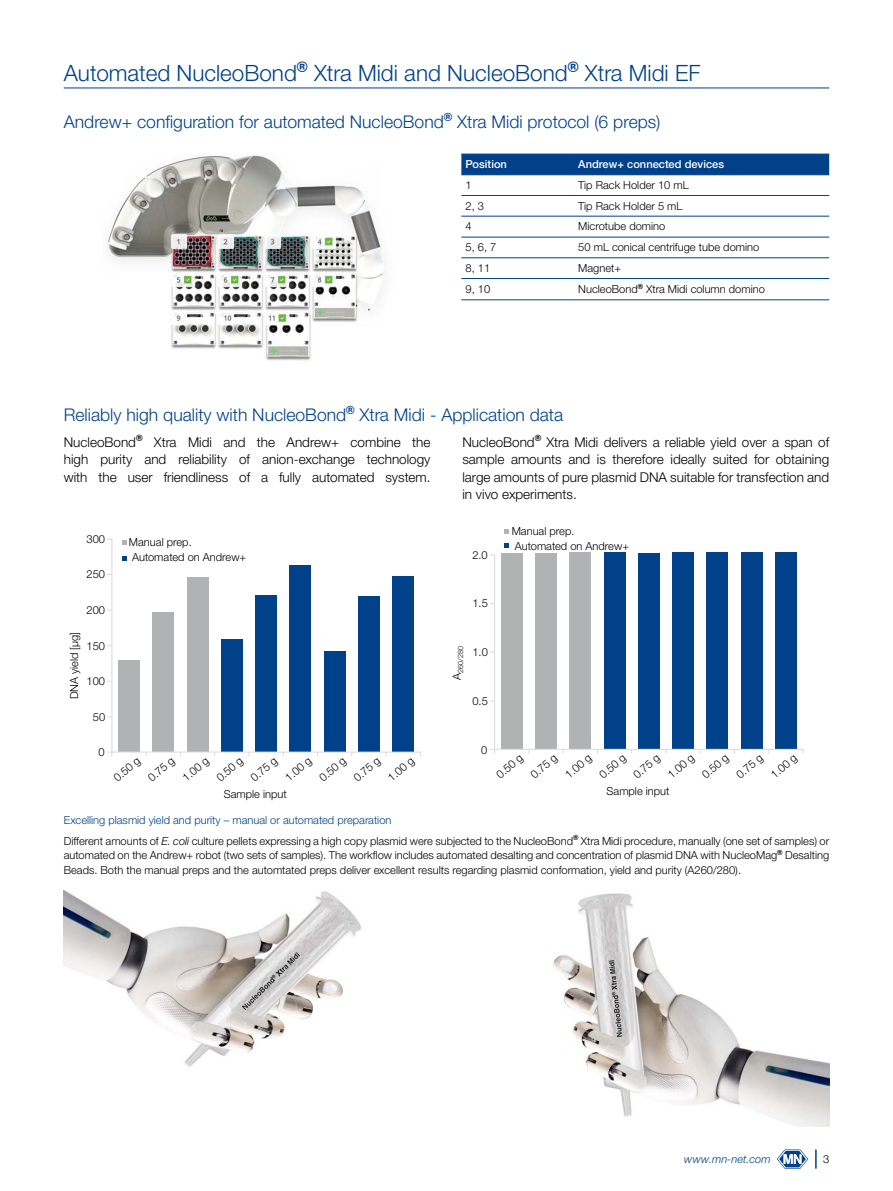
<style>
.page{position:relative;width:893px;height:1191px;background:#fff}
.page>*{position:absolute;margin:0;border:0;box-sizing:border-box;transform-origin:0 0}
.t1{font:300 22.5px "Helvetica Neue LTW1 G";color:#004189}
.t2{font:300 17.55px "Helvetica Neue LTW1 G";color:#004189}
.t3{font:300 13.5px/17.5px "Helvetica Neue LTW1 G";color:#000;text-align:justify}
.t4{font:300 11.1px/14.4px "Helvetica Neue LTW1 G";color:#000}
.t5{font:500 11.1px "Helvetica Neue LTW1 G";color:#fff}
.t6{font:italic 300 11.1px "Helvetica Neue LTW1 G";color:#004189}
.t7{font:300 7.2px "Helvetica Neue LTW1 G";color:#000}
.s1{color:#004189}
.s2{font-style:italic}
</style>
<div class="page">
<hr style="left:64px;top:88px;width:765px;height:1px;background:#004189">
<svg style="left:815px;top:1149px;width:2px;height:19px"></svg>
<svg style="left:777px;top:1149px;width:31px;height:19px"></svg>
<div style="left:461px;top:155px;width:368px;height:19px;background:#004189"></div>
<hr style="left:461px;top:237px;width:113px;height:1px;background:#004189">
<hr style="left:574px;top:237px;width:255px;height:1px;background:#004189">
<hr style="left:461px;top:257px;width:113px;height:1px;background:#004189">
<hr style="left:574px;top:257px;width:255px;height:1px;background:#004189">
<hr style="left:461px;top:278px;width:113px;height:1px;background:#004189">
<hr style="left:574px;top:278px;width:255px;height:1px;background:#004189">
<hr style="left:461px;top:154px;width:113px;height:1px;background:#004189">
<hr style="left:574px;top:154px;width:255px;height:1px;background:#004189">
<hr style="left:461px;top:216px;width:113px;height:1px;background:#004189">
<hr style="left:574px;top:216px;width:255px;height:1px;background:#004189">
<hr style="left:461px;top:299px;width:113px;height:1px;background:#004189">
<hr style="left:574px;top:299px;width:255px;height:1px;background:#004189">
<hr style="left:461px;top:174px;width:113px;height:1px;background:#004189">
<hr style="left:574px;top:174px;width:255px;height:1px;background:#004189">
<hr style="left:461px;top:195px;width:113px;height:1px;background:#004189">
<hr style="left:574px;top:195px;width:255px;height:1px;background:#004189">
<div style="left:118px;top:660px;width:22px;height:91px;background:#b1b2b3"></div>
<div style="left:153px;top:612px;width:21px;height:139px;background:#b1b2b3"></div>
<div style="left:187px;top:577px;width:21px;height:174px;background:#b1b2b3"></div>
<div style="left:324px;top:651px;width:21px;height:100px;background:#004189"></div>
<div style="left:221px;top:639px;width:21px;height:112px;background:#004189"></div>
<div style="left:358px;top:596px;width:21px;height:155px;background:#004189"></div>
<div style="left:255px;top:595px;width:22px;height:156px;background:#004189"></div>
<div style="left:392px;top:576px;width:22px;height:175px;background:#004189"></div>
<div style="left:290px;top:565px;width:21px;height:186px;background:#004189"></div>
<svg style="left:122px;top:540px;width:4px;height:5px"></svg>
<svg style="left:122px;top:556px;width:4px;height:4px"></svg>
<hr style="left:112px;top:539px;width:1px;height:217px;background:#dadada">
<hr style="left:107px;top:751px;width:314px;height:1px;background:#dadada">
<div style="left:501px;top:554px;width:21px;height:195px;background:#b1b2b3"></div>
<div style="left:535px;top:553px;width:22px;height:196px;background:#b1b2b3"></div>
<div style="left:570px;top:552px;width:21px;height:197px;background:#b1b2b3"></div>
<div style="left:604px;top:552px;width:21px;height:197px;background:#004189"></div>
<div style="left:638px;top:553px;width:21px;height:196px;background:#004189"></div>
<div style="left:672px;top:552px;width:22px;height:197px;background:#004189"></div>
<div style="left:707px;top:553px;width:21px;height:196px;background:#004189"></div>
<div style="left:741px;top:552px;width:21px;height:197px;background:#004189"></div>
<div style="left:775px;top:552px;width:21px;height:197px;background:#004189"></div>
<svg style="left:505px;top:529px;width:4px;height:4px"></svg>
<hr style="left:494px;top:554px;width:1px;height:199px;background:#dadada">
<hr style="left:490px;top:749px;width:313px;height:1px;background:#dadada">
<svg style="left:505px;top:543px;width:4px;height:4px"></svg>
<img style="left:107px;top:155px;width:278px;height:206px">
<img style="left:64px;top:890px;width:298px;height:177px">
<img style="left:553px;top:893px;width:276px;height:233px">
<h1 class="t1" style="left:64px;top:59px;width:638px">Automated NucleoBond<sup>®</sup> Xtra Midi and NucleoBond<sup>®</sup> Xtra Midi EF</h1>
<h2 class="t2" style="left:64px;top:111px;width:598px">Andrew+ configuration for automated NucleoBond<sup>®</sup> Xtra Midi protocol (6 preps)</h2>
<p class="t5" style="left:466px;top:158px;width:43px">Position</p>
<p class="t5" style="left:578px;top:158px;width:147px">Andrew+ connected devices</p>
<p class="t4" style="left:466px;top:178px;width:8px">1</p>
<p class="t4" style="left:578px;top:178px;width:112px">Tip Rack Holder 10 mL</p>
<p class="t4" style="left:466px;top:199px;width:20px">2, 3</p>
<p class="t4" style="left:578px;top:199px;width:106px">Tip Rack Holder 5 mL</p>
<p class="t4" style="left:466px;top:219px;width:8px">4</p>
<p class="t4" style="left:578px;top:219px;width:89px">Microtube domino</p>
<p class="t4" style="left:466px;top:240px;width:32px">5, 6, 7</p>
<p class="t4" style="left:578px;top:240px;width:182px">50 mL conical centrifuge tube domino</p>
<p class="t4" style="left:466px;top:261px;width:26px">8, 11</p>
<p class="t4" style="left:578px;top:261px;width:44px">Magnet+</p>
<p class="t4" style="left:466px;top:281px;width:26px">9, 10</p>
<p class="t4" style="left:578px;top:282px;width:188px">NucleoBond<sup>®</sup> Xtra Midi column domino</p>
<h2 class="t2" style="left:64px;top:404px;width:501px">Reliably high quality with NucleoBond<sup>®</sup> Xtra Midi - Application data</h2>
<p class="t3" style="left:64px;top:433px;width:368px">NucleoBond<sup>®</sup> Xtra Midi and the Andrew+ combine the high purity and reliability of anion-exchange technology with the user friendliness of a fully automated system.</p>
<p class="t3" style="left:462px;top:433px;width:368px">NucleoBond<sup>®</sup> Xtra Midi delivers a reliable yield over a span of sample amounts and is therefore ideally suited for obtaining large amounts of pure plasmid DNA suitable for transfection and in vivo experiments.</p>
<p class="t4" style="left:87px;top:531px;width:20px">300</p>
<p class="t4" style="left:87px;top:567px;width:20px">250</p>
<p class="t4" style="left:87px;top:603px;width:20px">200</p>
<p class="t4" style="left:87px;top:638px;width:20px">150</p>
<p class="t4" style="left:87px;top:674px;width:20px">100</p>
<p class="t4" style="left:93px;top:709px;width:14px">50</p>
<p class="t4" style="left:67px;top:699px;width:69px;rotate:-90deg">DNA yield [μg]</p>
<p class="t4" style="left:129px;top:535px;width:119px">Manual prep.<br>Automated on Andrew+</p>
<p class="t4" style="left:472px;top:547px;width:17px">2.0</p>
<p class="t4" style="left:472px;top:596px;width:17px">1.5</p>
<p class="t7" style="left:456px;top:679px;width:35px;rotate:-90deg"><sup>A</sup>260/280</p>
<p class="t4" style="left:472px;top:645px;width:17px">1.0</p>
<p class="t4" style="left:472px;top:693px;width:17px">0.5</p>
<p class="t4" style="left:512px;top:524px;width:119px">Manual prep.<br>Automated on Andrew+</p>
<p class="t4" style="left:481px;top:742px;width:8px">0</p>
<p class="t4" style="left:99px;top:745px;width:8px">0</p>
<p class="t4" style="left:596px;top:771px;width:32px;rotate:-41deg">0.50 g</p>
<p class="t4" style="left:630px;top:771px;width:32px;rotate:-41deg">0.75 g</p>
<p class="t4" style="left:665px;top:771px;width:32px;rotate:-41deg">1.00 g</p>
<p class="t4" style="left:699px;top:771px;width:32px;rotate:-41deg">0.50 g</p>
<p class="t4" style="left:733px;top:771px;width:32px;rotate:-41deg">0.75 g</p>
<p class="t4" style="left:767px;top:771px;width:32px;rotate:-41deg">1.00 g</p>
<p class="t4" style="left:607px;top:784px;width:64px">Sample input</p>
<p class="t4" style="left:64px;top:809px;width:767px;line-height:20.9px"><span class="s1">Excelling plasmid yield and purity – manual or automated preparation<br></span>Different amounts of <span class="s2">E. coli</span> culture pellets expressing a high copy plasmid were subjected to the NucleoBond<sup>®</sup> Xtra Midi procedure, manually (one set of samples) or</p>
<p class="t4" style="left:64px;top:848px;width:767px">automated on the Andrew+ robot (two sets of samples). The workflow includes automated desalting and concentration of plasmid DNA with NucleoMag<sup>®</sup> Desalting<br>Beads. Both the manual preps and the automtated preps deliver excellent results regarding plasmid conformation, yield and purity (A260/280).</p>
<p class="t4" style="left:493px;top:771px;width:32px;rotate:-41deg">0.50 g</p>
<p class="t4" style="left:527px;top:771px;width:32px;rotate:-41deg">0.75 g</p>
<p class="t4" style="left:562px;top:771px;width:32px;rotate:-41deg">1.00 g</p>
<p class="t4" style="left:111px;top:773px;width:32px;rotate:-41deg">0.50 g</p>
<p class="t4" style="left:145px;top:773px;width:32px;rotate:-41deg">0.75 g</p>
<p class="t4" style="left:179px;top:773px;width:32px;rotate:-41deg">1.00 g</p>
<p class="t4" style="left:213px;top:773px;width:32px;rotate:-41deg">0.50 g</p>
<p class="t4" style="left:248px;top:773px;width:32px;rotate:-41deg">0.75 g</p>
<p class="t4" style="left:282px;top:773px;width:32px;rotate:-41deg">1.00 g</p>
<p class="t4" style="left:316px;top:773px;width:32px;rotate:-41deg">0.50 g</p>
<p class="t4" style="left:350px;top:773px;width:32px;rotate:-41deg">0.75 g</p>
<p class="t4" style="left:385px;top:773px;width:32px;rotate:-41deg">1.00 g</p>
<p class="t4" style="left:224px;top:787px;width:64px">Sample input</p>
<p class="t6" style="left:684px;top:1152px;width:88px">www.mn-net.com</p>
<p class="t4" style="left:823px;top:1151px;width:8px">3</p>
</div>
